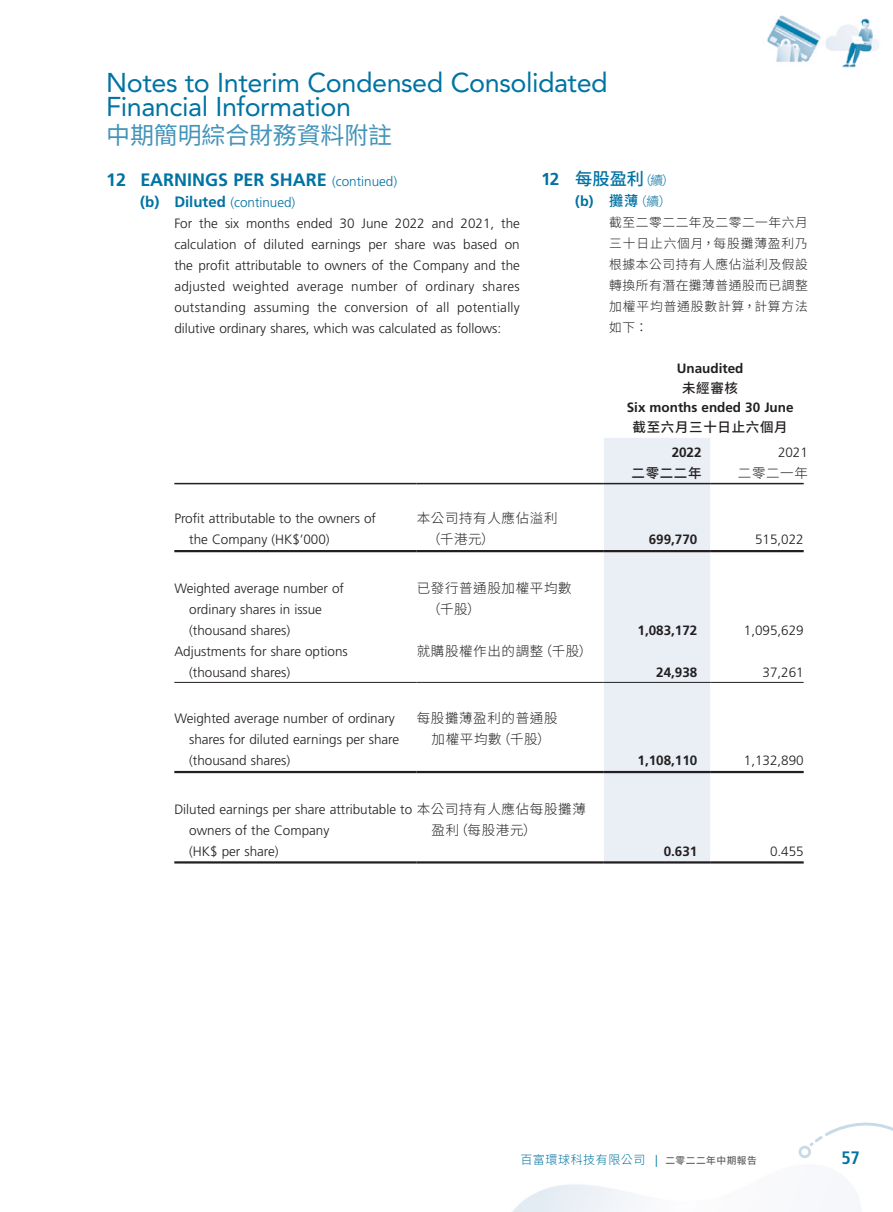
<style>
.page{position:relative;width:893px;height:1212px;background:#fff}
.page>*{position:absolute;margin:0;border:0;box-sizing:border-box;transform-origin:0 0}
.t1{font:27px/24px "Avenir LT Std";letter-spacing:-.015em;color:#0073a3}
.t2{font:24px "Source Han Sans TC";letter-spacing:-.01em;color:#4394ba}
.Heading_1{font:700 18px "Frutiger LT Std";color:#0073a3}
.t3{font:700 condensed 18px "Frutiger LT Std";color:#0073a3}
.C_Heading_1{font:500 17.25px "Source Han Sans TC";color:#0073a3}
.C_Heading_2{font:700 14.25px "Frutiger LT Std";color:#0073a3}
.Body_Text{font:300 13.5px/21px "Frutiger LT Std";color:#231f20}
.Body_Text-2{font:300 13.5px/21px "Source Han Sans TC";letter-spacing:.05em;color:#231f20}
.Body_Text-3{font:700 13.5px "Frutiger LT Std";color:#231f20}
.Heading_2{font:300 13.5px "Frutiger LT Std";color:#0073a3}
.Body_Text-4{font:500 13.5px "Source Han Sans TC";letter-spacing:.05em;color:#231f20}
.C_Body_Text{font:300 12.75px/21px "Source Han Sans TC";letter-spacing:.04em;color:#231f20;text-align:justify}
.t4{font:300 12px "Source Han Sans TC";letter-spacing:.05em;color:#0073a3}
.s1{font-family:"Frutiger LT Std";font-weight:700}
.s2{font-weight:300;font-size:12.75px}
.s3{font-family:"Source Han Sans TC";font-weight:500}
.s4{font-family:"Source Han Sans TC";font-weight:300;font-size:12.75px}
.s5{font-weight:300;font-size:13.5px}
.s6{font-weight:700;font-size:15px}
.s7{font-family:"Source Han Sans TC"}
.s8{font-family:"Frutiger LT Std"}
.s9{font-weight:500;font-size:9.75px;color:#636366}
</style>
<div class="page">
<img style="left:174px;top:15px;width:705px;height:1197px">
<svg style="left:798px;top:1119px;width:95px;height:53px"></svg>
<div style="left:604px;top:438px;width:106px;height:423px;background:#eaeff6"></div>
<hr style="left:174px;top:483px;width:243px;height:1px;background:#231f20">
<hr style="left:417px;top:483px;width:187px;height:1px;background:#231f20">
<hr style="left:604px;top:483px;width:106px;height:1px;background:#231f20">
<hr style="left:710px;top:483px;width:94px;height:1px;background:#231f20">
<hr style="left:174px;top:550px;width:243px;height:2px;background:#231f20">
<hr style="left:417px;top:550px;width:187px;height:2px;background:#231f20">
<hr style="left:604px;top:550px;width:106px;height:2px;background:#231f20">
<hr style="left:710px;top:550px;width:94px;height:2px;background:#231f20">
<hr style="left:174px;top:682px;width:243px;height:1px;background:#231f20">
<hr style="left:417px;top:682px;width:187px;height:1px;background:#231f20">
<hr style="left:604px;top:682px;width:106px;height:1px;background:#231f20">
<hr style="left:710px;top:682px;width:94px;height:1px;background:#231f20">
<hr style="left:174px;top:771px;width:243px;height:2px;background:#231f20">
<hr style="left:417px;top:771px;width:187px;height:2px;background:#231f20">
<hr style="left:604px;top:771px;width:106px;height:2px;background:#231f20">
<hr style="left:710px;top:771px;width:94px;height:2px;background:#231f20">
<hr style="left:174px;top:861px;width:243px;height:2px;background:#231f20">
<hr style="left:417px;top:861px;width:187px;height:2px;background:#231f20">
<hr style="left:604px;top:861px;width:106px;height:2px;background:#231f20">
<hr style="left:710px;top:861px;width:94px;height:2px;background:#231f20">
<h1 class="t1" style="left:106px;top:71px;width:503px">Notes to Interim Condensed Consolidated<br>Financial Information</h1>
<h2 class="t2" style="left:106px;top:122px;width:287px">中期簡明綜合財務資料附註</h2>
<p class="C_Heading_1" style="left:541px;top:169px;width:135px"><span class="s1">12</span> 每股盈利<span class="s2">（續）</span></p>
<p class="C_Heading_2" style="left:575px;top:193px;width:98px">(b) <span class="s3">攤薄</span><span class="s4">（續）</span></p>
<p class="C_Body_Text" style="left:609px;top:212px;width:200px">截至二零二二年及二零二一年六月三十日止六個月，每股攤薄盈利乃根據本公司持有人應佔溢利及假設轉換所有潛在攤薄普通股而已調整加權平均普通股數計算，計算方法如下：</p>
<p class="Heading_1" style="left:106px;top:169px;width:292px">12 EARNINGS PER SHARE <span class="s5">(continued)</span></p>
<p class="Heading_2" style="left:140px;top:195px;width:157px"><span class="s6">(b) Diluted</span> (continued)</p>
<p class="Body_Text" style="left:174px;top:213px;width:347px;text-align:justify">For the six months ended 30 June 2022 and 2021, the calculation of diluted earnings per share was based on the profit attributable to owners of the Company and the adjusted weighted average number of ordinary shares outstanding assuming the conversion of all potentially dilutive ordinary shares, which was calculated as follows:</p>
<p class="Body_Text" style="left:189px;top:508px;width:188px;text-indent:-15px">Profit attributable to the owners of the Company (HK$’000)</p>
<p class="Body_Text-2" style="left:427px;top:508px;width:132px;text-indent:-10px">本公司持有人應佔溢利（千港元）</p>
<p class="Body_Text" style="left:189px;top:578px;width:156px;text-indent:-15px">Weighted average number of ordinary shares in issue (thousand shares)</p>
<p class="Body_Text-2" style="left:427px;top:577px;width:146px;text-indent:-10px">已發行普通股加權平均數（千股）</p>
<p class="Body_Text" style="left:189px;top:641px;width:160px;text-indent:-15px">Adjustments for share options (thousand shares)</p>
<p class="Body_Text-2" style="left:417px;top:640px;width:177px">就購股權作出的調整（千股）</p>
<p class="Body_Text" style="left:189px;top:708px;width:211px;text-indent:-15px">Weighted average number of ordinary shares for diluted earnings per share (thousand shares)</p>
<p class="Body_Text-2" style="left:417px;top:708px;width:142px;text-align:center">每股攤薄盈利的普通股加權平均數（千股）</p>
<p class="Body_Text" style="left:189px;top:798px;width:398px;text-indent:-15px">Diluted earnings per share attributable to <span class="s7">本公司持有人應佔每股攤薄</span>owners of the Company<br>(HK$ per share)</p>
<p class="Body_Text-2" style="left:432px;top:819px;width:106px">盈利（每股港元）</p>
<p class="Body_Text-3" style="left:677px;top:361px;width:68px">Unaudited</p>
<p class="Body_Text-4" style="left:682px;top:380px;width:57px">未經審核</p>
<p class="Body_Text-3" style="left:627px;top:400px;width:168px">Six months ended 30 June</p>
<p class="Body_Text-4" style="left:633px;top:419px;width:156px">截至六月三十日止六個月</p>
<p class="Body_Text-3" style="left:672px;top:445px;width:31px">2022</p>
<p class="Body_Text" style="left:778px;top:442px;width:31px">2021</p>
<p class="Body_Text-4" style="left:631px;top:466px;width:72px">二零二二年</p>
<p class="Body_Text-2" style="left:738px;top:463px;width:72px">二零二一年</p>
<p class="Body_Text-3" style="left:649px;top:532px;width:50px">699,770</p>
<p class="Body_Text" style="left:755px;top:529px;width:50px">515,022</p>
<p class="Body_Text-3" style="left:638px;top:622px;width:61px">1,083,172</p>
<p class="Body_Text" style="left:744px;top:620px;width:61px">1,095,629</p>
<p class="Body_Text-3" style="left:656px;top:664px;width:43px">24,938</p>
<p class="Body_Text" style="left:762px;top:662px;width:43px">37,261</p>
<p class="Body_Text-3" style="left:638px;top:752px;width:61px">1,108,110</p>
<p class="Body_Text" style="left:744px;top:750px;width:61px">1,132,890</p>
<p class="Body_Text-3" style="left:664px;top:843px;width:35px">0.631</p>
<p class="Body_Text" style="left:770px;top:840px;width:35px">0.455</p>
<p class="t4" style="left:520px;top:1153px;width:238px">百富環球科技有限公司　<span class="s8">|</span> <span class="s9">二零二二年中期報告</span></p>
<h3 class="t3" style="left:841px;top:1147px;width:20px">57</h3>
</div>
